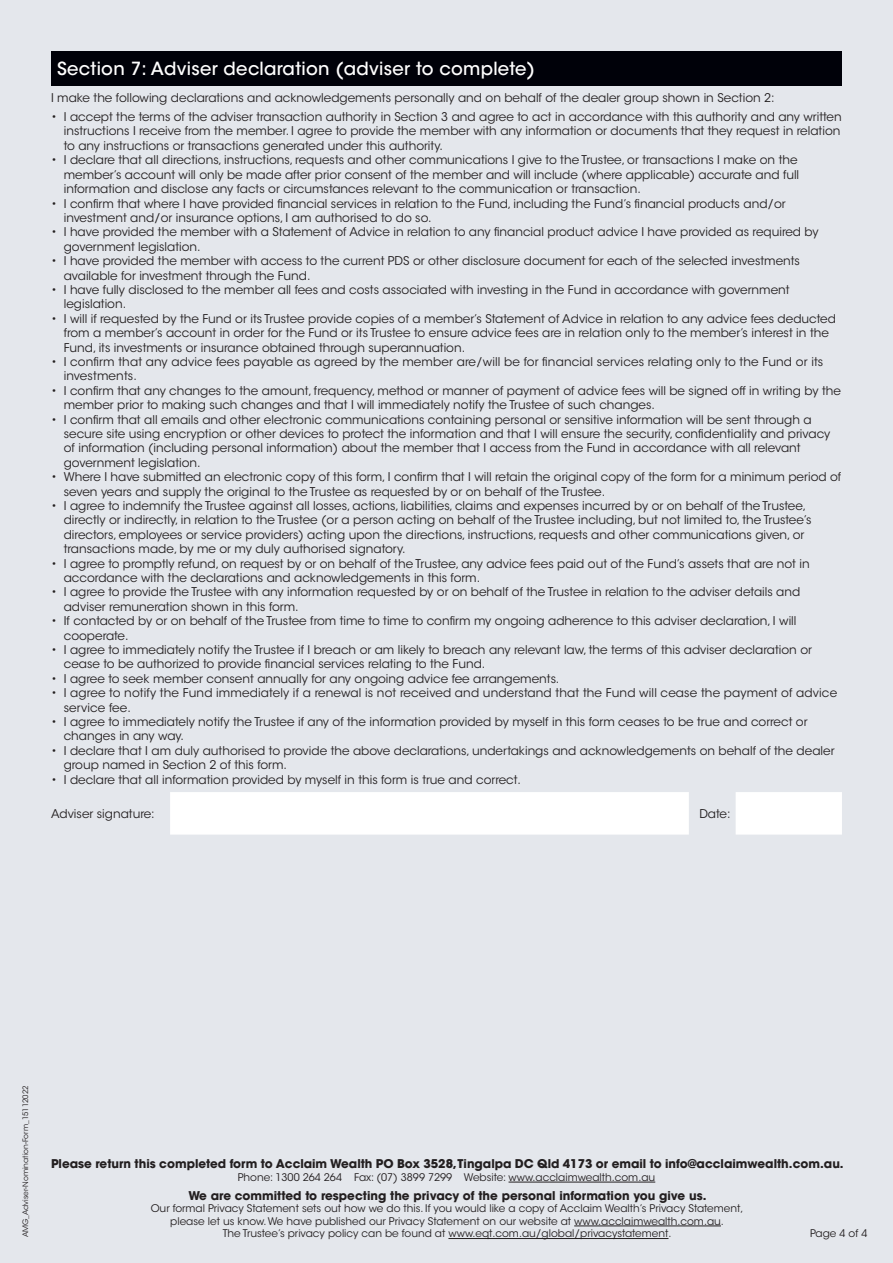
<style>
.page{position:relative;width:893px;height:1263px;background:#e4e7ec}
.page>*{position:absolute;margin:0;border:0;box-sizing:border-box;transform-origin:0 0}
.Subheading{font:500 18px "ITC Avant Garde Std";letter-spacing:.015em;color:#fff}
.t1{font:12px/14.4px "ITC Avant Garde Std";color:#231f20}
.t2{font:700 12px "ITC Avant Garde Std";color:#231f20}
.t3{font:10.5px "ITC Avant Garde Std";color:#231f20}
.t4{font:7.5px "ITC Avant Garde Std";color:#231f20}
</style>
<div class="page">
<div style="left:170px;top:792px;width:672px;height:42px;background:#fff"></div>
<div style="left:51px;top:51px;width:791px;height:34px;background:#000109"></div>
<hr style="left:508px;top:1182px;width:147px;height:1px;background:#231f20">
<hr style="left:574px;top:1226px;width:147px;height:1px;background:#231f20">
<hr style="left:448px;top:1238px;width:220px;height:1px;background:#231f20">
<p class="Subheading" style="left:57px;top:57px;width:480px">Section 7: Adviser declaration (adviser to complete)</p>
<p class="t1" style="left:51px;top:91px;width:725px">I make the following declarations and acknowledgements personally and on behalf of the dealer group shown in Section 2:</p>
<p class="t1" style="left:64px;top:110px;width:779px;text-align:justify;text-indent:-13px">• I accept the terms of the adviser transaction authority in Section 3 and agree to act in accordance with this authority and any written instructions I receive from the member. I agree to provide the member with any information or documents that they request in relation to any instructions or transactions generated under this authority.</p>
<p class="t1" style="left:64px;top:153px;width:737px;text-indent:-13px">• I declare that all directions, instructions, requests and other communications I give to the Trustee, or transactions I make on the member’s account will only be made after prior consent of the member and will include (where applicable) accurate and full information and disclose any facts or circumstances relevant to the communication or transaction.</p>
<p class="t1" style="left:64px;top:196px;width:723px;text-indent:-13px">• I confirm that where I have provided financial services in relation to the Fund, including the Fund’s financial products and/or investment and/or insurance options, I am authorised to do so.</p>
<p class="t1" style="left:64px;top:225px;width:756px;text-indent:-13px">• I have provided the member with a Statement of Advice in relation to any financial product advice I have provided as required by government legislation.</p>
<p class="t1" style="left:64px;top:254px;width:738px;text-indent:-13px">• I have provided the member with access to the current PDS or other disclosure document for each of the selected investments available for investment through the Fund.</p>
<p class="t1" style="left:64px;top:282px;width:727px;text-indent:-13px">• I have fully disclosed to the member all fees and costs associated with investing in the Fund in accordance with government legislation.</p>
<p class="t1" style="left:64px;top:311px;width:774px;text-indent:-13px">• I will if requested by the Fund or its Trustee provide copies of a member’s Statement of Advice in relation to any advice fees deducted from a member’s account in order for the Fund or its Trustee to ensure advice fees are in relation only to the member’s interest in the<br>Fund, its investments or insurance obtained through superannuation.</p>
<p class="t1" style="left:64px;top:354px;width:761px;text-indent:-13px">• I confirm that any advice fees payable as agreed by the member are/will be for financial services relating only to the Fund or its investments.</p>
<p class="t1" style="left:64px;top:383px;width:779px;text-indent:-13px">• I confirm that any changes to the amount, frequency, method or manner of payment of advice fees will be signed off in writing by the member prior to making such changes and that I will immediately notify the Trustee of such changes.</p>
<p class="t1" style="left:64px;top:412px;width:768px;text-indent:-13px">• I confirm that all emails and other electronic communications containing personal or sensitive information will be sent through a secure site using encryption or other devices to protect the information and that I will ensure the security, confidentiality and privacy of information (including personal information) about the member that I access from the Fund in accordance with all relevant government legislation.</p>
<p class="t1" style="left:64px;top:470px;width:779px;text-indent:-13px">• Where I have submitted an electronic copy of this form, I confirm that I will retain the original copy of the form for a minimum period of seven years and supply the original to the Trustee as requested by or on behalf of the Trustee.</p>
<p class="t1" style="left:64px;top:498px;width:749px;text-indent:-13px">• I agree to indemnify the Trustee against all losses, actions, liabilities, claims and expenses incurred by or on behalf of the Trustee, directly or indirectly, in relation to the Trustee (or a person acting on behalf of the Trustee including, but not limited to, the Trustee’s directors, employees or service providers) acting upon the directions, instructions, requests and other communications given, or transactions made, by me or my duly authorised signatory.</p>
<p class="t1" style="left:64px;top:556px;width:747px;text-indent:-13px">• I agree to promptly refund, on request by or on behalf of the Trustee, any advice fees paid out of the Fund’s assets that are not in accordance with the declarations and acknowledgements in this form.</p>
<p class="t1" style="left:64px;top:585px;width:738px;text-indent:-13px">• I agree to provide the Trustee with any information requested by or on behalf of the Trustee in relation to the adviser details and adviser remuneration shown in this form.</p>
<p class="t1" style="left:64px;top:614px;width:734px;text-indent:-13px">• If contacted by or on behalf of the Trustee from time to time to confirm my ongoing adherence to this adviser declaration, I will cooperate.</p>
<p class="t1" style="left:64px;top:642px;width:750px;text-indent:-13px">• I agree to immediately notify the Trustee if I breach or am likely to breach any relevant law, the terms of this adviser declaration or cease to be authorized to provide financial services relating to the Fund.</p>
<p class="t1" style="left:51px;top:671px;width:510px">• I agree to seek member consent annually for any ongoing advice fee arrangements.</p>
<p class="t1" style="left:64px;top:686px;width:775px;text-indent:-13px">• I agree to notify the Fund immediately if a renewal is not received and understand that the Fund will cease the payment of advice service fee.</p>
<p class="t1" style="left:64px;top:714px;width:745px;text-indent:-13px">• I agree to immediately notify the Trustee if any of the information provided by myself in this form ceases to be true and correct or changes in any way.</p>
<p class="t1" style="left:64px;top:743px;width:772px;text-indent:-13px">• I declare that I am duly authorised to provide the above declarations, undertakings and acknowledgements on behalf of the dealer group named in Section 2 of this form.</p>
<p class="t1" style="left:51px;top:772px;width:472px">• I declare that all information provided by myself in this form is true and correct.</p>
<p class="t1" style="left:51px;top:806px;width:105px">Adviser signature:</p>
<p class="t1" style="left:699px;top:806px;width:33px">Date:</p>
<p class="t4" style="left:21px;top:1237px;width:153px;rotate:-90deg">AMG_Adviser-Nomination-Form_15112022</p>
<p class="t2" style="left:51px;top:1156px;width:794px">Please return this completed form to Acclaim Wealth PO Box 3528,Tingalpa DC Qld 4173 or email to info@acclaimwealth.com.au.</p>
<p class="t3" style="left:238px;top:1171px;width:419px">Phone: 1300 264 264 Fax: (07) 3899 7299 Website: www.acclaimwealth.com.au</p>
<p class="t2" style="left:188px;top:1187px;width:520px">We are committed to respecting the privacy of the personal information you give us.</p>
<p class="t3" style="left:151px;top:1202px;width:594px">Our formal Privacy Statement sets out how we do this. If you would like a copy of Acclaim Wealth’s Privacy Statement,</p>
<p class="t3" style="left:170px;top:1215px;width:555px">please let us know. We have published our Privacy Statement on our website at www.acclaimwealth.com.au.</p>
<p class="t3" style="left:223px;top:1227px;width:450px">The Trustee’s privacy policy can be found at www.eqt.com.au/global/privacystatement.</p>
<p class="t3" style="left:810px;top:1227px;width:59px">Page 4 of 4</p>
</div>
